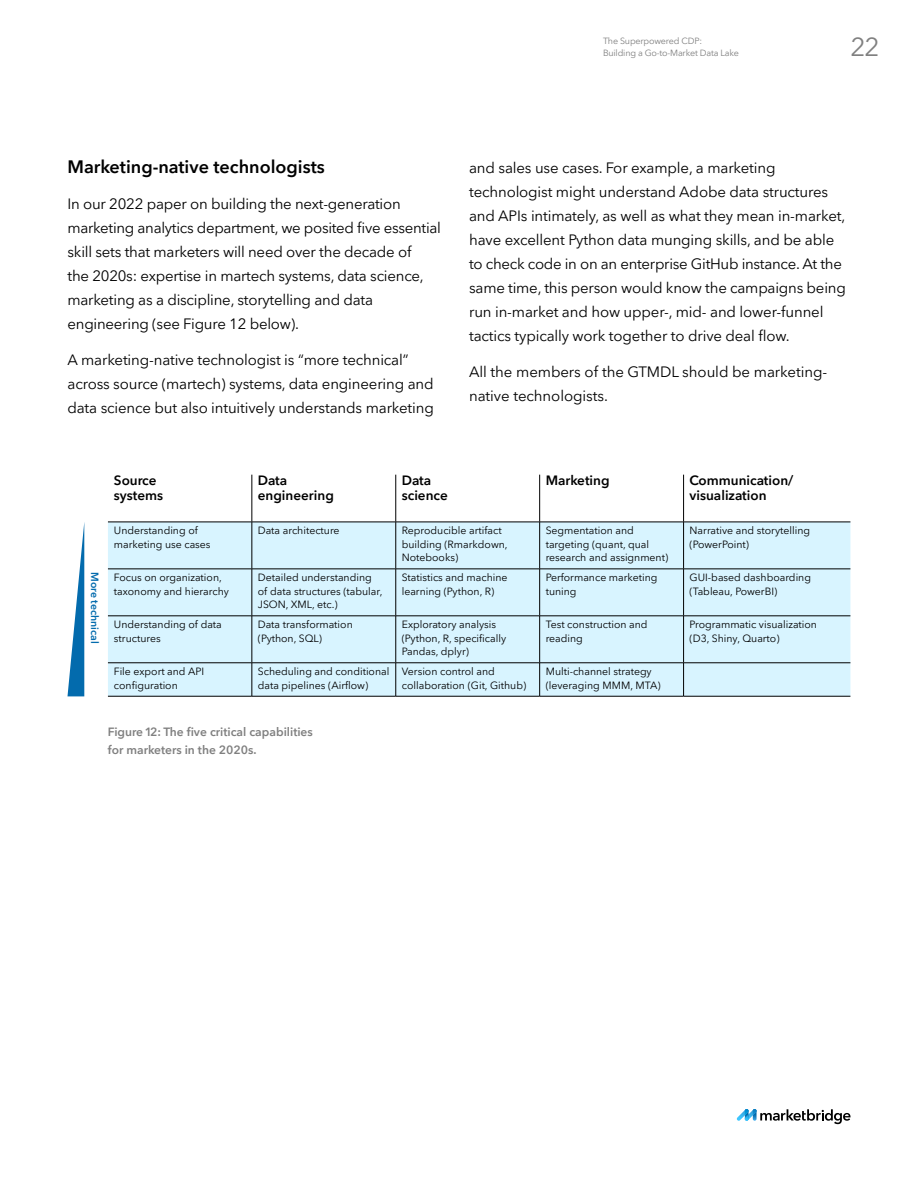
<style>
.page{position:relative;width:918px;height:1188px;background:#fff}
.page>*{position:absolute;margin:0;border:0;box-sizing:border-box;transform-origin:0 0}
.t1{font:26.1px "Avenir Next LT Pro";color:#808080}
.t2{font:600 18px "Avenir Next LT Pro";color:#000}
.t3{font:15px/24px "Avenir Next LT Pro";letter-spacing:-.01em;color:#000}
.t4{font:600 13.5px/15px "Avenir Next LT Pro";color:#000}
.t5{font:600 12px/18px "Avenir Next LT Pro";color:#808080}
.t6{font:10.5px/13.5px "Avenir Next LT Pro";color:#000}
.t7{font:600 10.5px "Avenir Next LT Pro";color:#036bad}
.t8{font:9px/12px "Avenir Next LT Pro";letter-spacing:-.02em;color:#808080}
</style>
<div class="page">
<svg style="left:68px;top:525px;width:16px;height:171px"></svg>
<svg style="left:737px;top:1109px;width:114px;height:15px"></svg>
<div style="left:108px;top:523px;width:742px;height:173px;background:#d8f4ff"></div>
<hr style="left:252px;top:475px;width:1px;height:47px;background:#000">
<hr style="left:396px;top:475px;width:1px;height:47px;background:#000">
<hr style="left:108px;top:522px;width:144px;height:1px;background:#000">
<hr style="left:252px;top:522px;width:144px;height:1px;background:#000">
<hr style="left:252px;top:522px;width:1px;height:47px;background:#000">
<hr style="left:396px;top:522px;width:144px;height:1px;background:#000">
<hr style="left:396px;top:522px;width:1px;height:47px;background:#000">
<hr style="left:540px;top:522px;width:144px;height:1px;background:#000">
<hr style="left:684px;top:522px;width:166px;height:1px;background:#000">
<hr style="left:108px;top:569px;width:144px;height:1px;background:#000">
<hr style="left:252px;top:569px;width:144px;height:1px;background:#000">
<hr style="left:252px;top:569px;width:1px;height:47px;background:#000">
<hr style="left:396px;top:569px;width:144px;height:1px;background:#000">
<hr style="left:396px;top:569px;width:1px;height:47px;background:#000">
<hr style="left:540px;top:569px;width:144px;height:1px;background:#000">
<hr style="left:684px;top:569px;width:166px;height:1px;background:#000">
<hr style="left:108px;top:616px;width:144px;height:1px;background:#000">
<hr style="left:252px;top:616px;width:144px;height:1px;background:#000">
<hr style="left:252px;top:616px;width:1px;height:47px;background:#000">
<hr style="left:396px;top:616px;width:144px;height:1px;background:#000">
<hr style="left:396px;top:616px;width:1px;height:47px;background:#000">
<hr style="left:540px;top:616px;width:144px;height:1px;background:#000">
<hr style="left:684px;top:616px;width:166px;height:1px;background:#000">
<hr style="left:108px;top:663px;width:144px;height:1px;background:#000">
<hr style="left:252px;top:663px;width:144px;height:1px;background:#000">
<hr style="left:252px;top:663px;width:1px;height:33px;background:#000">
<hr style="left:396px;top:663px;width:144px;height:1px;background:#000">
<hr style="left:396px;top:663px;width:1px;height:33px;background:#000">
<hr style="left:540px;top:663px;width:144px;height:1px;background:#000">
<hr style="left:684px;top:663px;width:166px;height:1px;background:#000">
<hr style="left:108px;top:696px;width:144px;height:1px;background:#000">
<hr style="left:252px;top:696px;width:144px;height:1px;background:#000">
<hr style="left:396px;top:696px;width:144px;height:1px;background:#000">
<hr style="left:540px;top:696px;width:144px;height:1px;background:#000">
<hr style="left:684px;top:696px;width:166px;height:1px;background:#000">
<hr style="left:539px;top:475px;width:1px;height:47px;background:#000">
<hr style="left:539px;top:522px;width:1px;height:47px;background:#000">
<hr style="left:539px;top:569px;width:1px;height:47px;background:#000">
<hr style="left:539px;top:616px;width:1px;height:47px;background:#000">
<hr style="left:539px;top:663px;width:1px;height:33px;background:#000">
<hr style="left:683px;top:475px;width:1px;height:47px;background:#000">
<hr style="left:683px;top:522px;width:1px;height:47px;background:#000">
<hr style="left:683px;top:569px;width:1px;height:47px;background:#000">
<hr style="left:683px;top:616px;width:1px;height:47px;background:#000">
<hr style="left:683px;top:663px;width:1px;height:33px;background:#000">
<p class="t8" style="left:603px;top:34px;width:138px">The Superpowered CDP:<br>Building a Go-to-Market Data Lake</p>
<h1 class="t1" style="left:850px;top:31px;width:31px">22</h1>
<p class="t2" style="left:68px;top:156px;width:259px">Marketing-native technologists</p>
<p class="t3" style="left:68px;top:192px;width:375px">In our 2022 paper on building the next-generation marketing analytics department, we posited five essential skill sets that marketers will need over the decade of<br>the 2020s: expertise in martech systems, data science, marketing as a discipline, storytelling and data engineering (see Figure 12 below).</p>
<p class="t3" style="left:68px;top:348px;width:368px">A marketing-native technologist is “more technical” across source (martech) systems, data engineering and data science but also intuitively understands marketing</p>
<p class="t3" style="left:469px;top:156px;width:378px">and sales use cases. For example, a marketing technologist might understand Adobe data structures and APIs intimately, as well as what they mean in-market, have excellent Python data munging skills, and be able to check code in on an enterprise GitHub instance. At the same time, this person would know the campaigns being run in-market and how upper-, mid- and lower-funnel tactics typically work together to drive deal flow.</p>
<p class="t3" style="left:469px;top:360px;width:360px">All the members of the GTMDL should be marketing&shy;native technologists.</p>
<p class="t7" style="left:101px;top:572px;width:73px;rotate:90deg">More technical</p>
<p class="t4" style="left:114px;top:473px;width:51px">Source systems</p>
<p class="t4" style="left:258px;top:473px;width:78px">Data engineering</p>
<p class="t4" style="left:402px;top:473px;width:48px">Data science</p>
<p class="t4" style="left:546px;top:473px;width:65px">Marketing</p>
<p class="t4" style="left:690px;top:473px;width:105px">Communication/ visualization</p>
<p class="t6" style="left:114px;top:524px;width:98px">Understanding of marketing use cases</p>
<p class="t6" style="left:258px;top:524px;width:83px">Data architecture</p>
<p class="t6" style="left:402px;top:524px;width:107px">Reproducible artifact building (Rmarkdown,<br>Notebooks)</p>
<p class="t6" style="left:546px;top:524px;width:124px">Segmentation and targeting (quant, qual research and assignment)</p>
<p class="t6" style="left:690px;top:524px;width:122px">Narrative and storytelling (PowerPoint)</p>
<p class="t6" style="left:114px;top:571px;width:117px">Focus on organization, taxonomy and hierarchy</p>
<p class="t6" style="left:258px;top:571px;width:126px">Detailed understanding of data structures (tabular,<br>JSON, XML, etc.)</p>
<p class="t6" style="left:402px;top:571px;width:107px">Statistics and machine learning (Python, R)</p>
<p class="t6" style="left:546px;top:571px;width:113px">Performance marketing tuning</p>
<p class="t6" style="left:690px;top:571px;width:123px">GUI-based dashboarding (Tableau, PowerBI)</p>
<p class="t6" style="left:114px;top:618px;width:109px">Understanding of data structures</p>
<p class="t6" style="left:258px;top:618px;width:96px">Data transformation (Python, SQL)</p>
<p class="t6" style="left:402px;top:618px;width:106px">Exploratory analysis (Python, R, specifically<br>Pandas, dplyr)</p>
<p class="t6" style="left:546px;top:618px;width:103px">Test construction and reading</p>
<p class="t6" style="left:690px;top:618px;width:129px">Programmatic visualization (D3, Shiny, Quarto)</p>
<p class="t6" style="left:114px;top:665px;width:92px">File export and API configuration</p>
<p class="t6" style="left:258px;top:665px;width:133px">Scheduling and conditional data pipelines (Airflow)</p>
<p class="t6" style="left:402px;top:665px;width:126px">Version control and collaboration (Git, Github)</p>
<p class="t6" style="left:546px;top:665px;width:116px">Multi-channel strategy (leveraging MMM, MTA)</p>
<p class="t5" style="left:108px;top:723px;width:206px">Figure 12: The five critical capabilities for marketers in the 2020s.</p>
</div>
